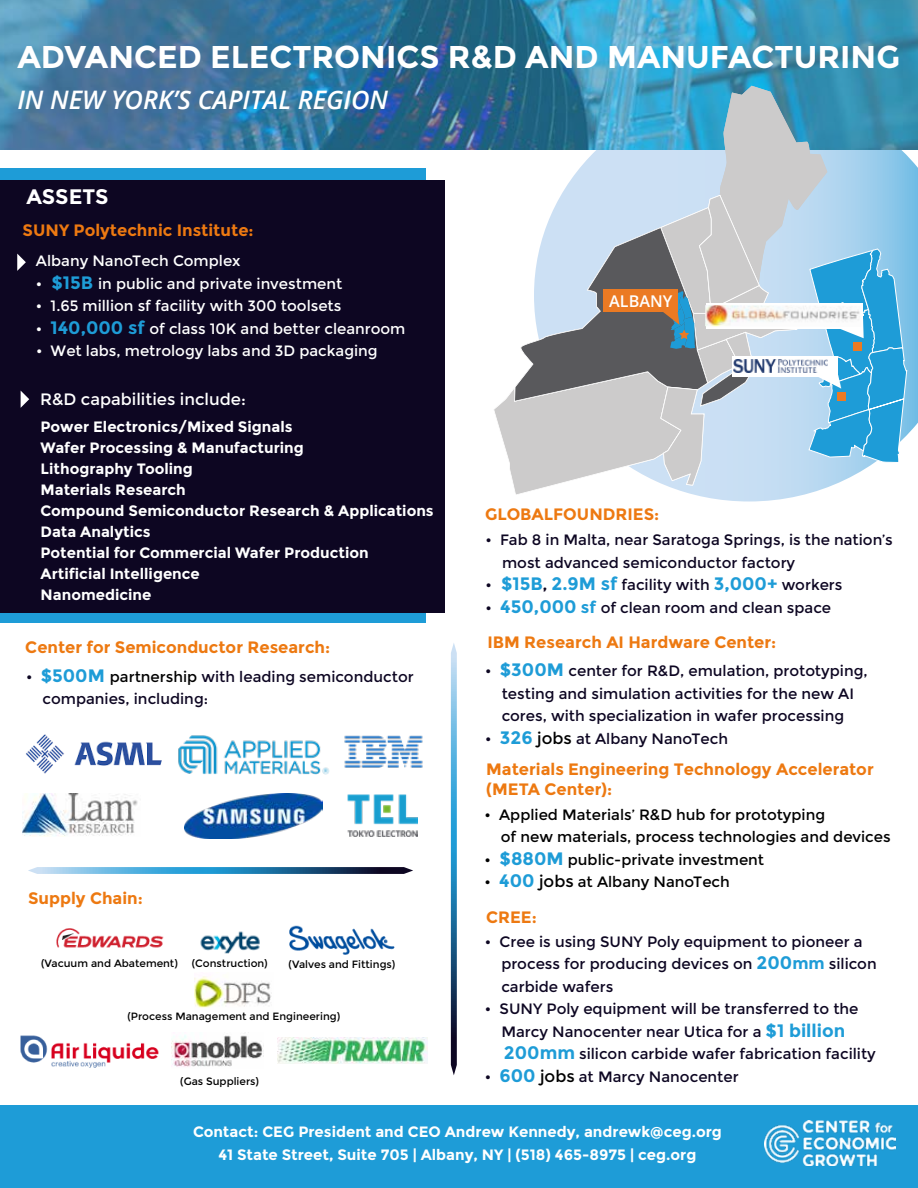
<style>
.page{position:relative;width:918px;height:1188px;background:#fff}
.page>*{position:absolute;margin:0;border:0;box-sizing:border-box;transform-origin:0 0}
.t1{font:700 31.5px "Montserrat";color:#fff}
.t2{font:italic 600 25.5px "Open Sans";color:#fff}
.t3{font:700 21px "Montserrat";color:#fff}
.t4{font:700 16.5px/19.5px "Montserrat";color:#ed7911}
.t5{font:16.5px "Montserrat";color:#fff}
.t6{font:600 16.2px "Open Sans";color:#fff}
.t7{font:15px/22.5px "Montserrat";color:#0d0622}
.t8{font:700 15px/21px "Montserrat";color:#fff}
.t9{font:15px "Montserrat";color:#fff}
.t10{font:15px/22.5px "Montserrat";color:#000}
.t11{font:10.5px "Montserrat";color:#000}
.s1{font-weight:700;font-size:18px;color:#1e9cd7}
.s2{color:#000}
.s3{font-weight:700}
.s4{font-weight:700;font-size:16.5px;color:#1e9cd7}
.s5{font-size:16.5px;color:#000}
.s6{font-size:16.5px}
</style>
<div class="page">
<svg style="left:700px;top:156px;width:218px;height:345px"></svg>
<div style="left:0;top:168px;width:426px;height:454px;background:#1e9cd7"></div>
<div style="left:0;top:1106px;width:918px;height:82px;background:#1e9cd7"></div>
<svg style="left:451px;top:643px;width:6px;height:432px;background:#4585ad"></svg>
<div style="left:0;top:180px;width:445px;height:432px;background:#0d0622"></div>
<img style="left:0;top:0;width:918px;height:150px">
<svg style="left:17px;top:254px;width:9px;height:17px"></svg>
<svg style="left:21px;top:391px;width:8px;height:17px"></svg>
<svg style="left:493px;top:86px;width:415px;height:410px;background:#a1bfcf"></svg>
<img style="left:705px;top:305px;width:156px;height:22px">
<div style="left:837px;top:392px;width:8px;height:9px;background:#eb7a23"></div>
<div style="left:853px;top:342px;width:9px;height:9px;background:#eb7a23"></div>
<img style="left:764px;top:1121px;width:132px;height:44px">
<img style="left:56px;top:928px;width:108px;height:20px">
<img style="left:194px;top:976px;width:78px;height:32px">
<img style="left:200px;top:931px;width:60px;height:23px">
<img style="left:171px;top:1035px;width:93px;height:32px">
<img style="left:278px;top:1037px;width:149px;height:26px">
<img style="left:20px;top:1035px;width:139px;height:33px">
<img style="left:289px;top:925px;width:106px;height:30px">
<img style="left:344px;top:735px;width:79px;height:33px">
<img style="left:26px;top:734px;width:136px;height:40px">
<img style="left:22px;top:793px;width:116px;height:44px">
<img style="left:178px;top:735px;width:152px;height:40px">
<img style="left:185px;top:793px;width:137px;height:45px">
<img style="left:348px;top:795px;width:69px;height:41px">
<svg style="left:28px;top:867px;width:385px;height:7px;background:#4384ad"></svg>
<h1 class="t1" style="left:17px;top:38px;width:884px">ADVANCED ELECTRONICS R&amp;D AND MANUFACTURING</h1>
<h2 class="t2" style="left:17px;top:82px;width:372px">IN NEW YORK’S CAPITAL REGION</h2>
<h3 class="t3" style="left:26px;top:184px;width:84px">ASSETS</h3>
<p class="t4" style="left:23px;top:221px;width:233px">SUNY Polytechnic Institute:</p>
<p class="t9" style="left:36px;top:252px;width:206px">Albany NanoTech Complex</p>
<p class="t9" style="left:36px;top:275px;width:308px">• <span class="s1">$15B</span> in public and private investment</p>
<p class="t9" style="left:36px;top:297px;width:307px">• 1.65 million sf facility with 300 toolsets</p>
<p class="t9" style="left:36px;top:320px;width:371px">• <span class="s1">140,000 sf</span> of class 10K and better cleanroom</p>
<p class="t9" style="left:36px;top:342px;width:343px">• Wet labs, metrology labs and 3D packaging</p>
<p class="t5" style="left:40px;top:390px;width:207px">R&amp;D capabilities include:</p>
<p class="t8" style="left:41px;top:416px;width:395px">Power Electronics/Mixed Signals<br>Wafer Processing &amp; Manufacturing<br>Lithography Tooling<br>Materials Research<br>Compound Semiconductor Research &amp; Applications<br>Data Analytics<br>Potential for Commercial Wafer Production<br>Artificial Intelligence<br>Nanomedicine</p>
<p class="t4" style="left:25px;top:638px;width:306px">Center for Semiconductor Research:</p>
<p class="t7" style="left:43px;top:666px;width:373px;text-indent:-16px">• <span class="s1">$500M</span> <span class="s2">partnership</span> with leading semiconductor companies, including:</p>
<p class="t4" style="left:28px;top:888px;width:116px">Supply Chain:</p>
<p class="t11" style="left:41px;top:958px;width:138px">(Vacuum and Abatement)</p>
<p class="t11" style="left:192px;top:957px;width:77px">(Construction)</p>
<p class="t11" style="left:289px;top:958px;width:108px">(Valves and Fittings)</p>
<p class="t11" style="left:127px;top:1011px;width:214px">(Process Management and Engineering)</p>
<p class="t11" style="left:180px;top:1075px;width:80px">(Gas Suppliers)</p>
<p class="t6" style="left:609px;top:290px;width:65px">ALBANY</p>
<p class="t4" style="left:485px;top:504px;width:176px">GLOBALFOUNDRIES:</p>
<p class="t7" style="left:502px;top:529px;width:392px;text-indent:-16px">• Fab 8 in Malta, near Saratoga Springs, is the nation’s most advanced semiconductor factory</p>
<p class="t7" style="left:486px;top:574px;width:358px">• <span class="s1">$15B</span><span class="s3">,</span> <span class="s1">2.9M sf</span> facility with <span class="s1">3,000+</span> workers</p>
<p class="t7" style="left:486px;top:596px;width:347px">• <span class="s1">450,000</span> <span class="s4">sf</span> of clean room and clean space</p>
<p class="t4" style="left:487px;top:632px;width:290px">IBM Research AI Hardware Center:</p>
<p class="t7" style="left:485px;top:660px;width:384px;text-align:center">• <span class="s1">$300M</span> center for R&amp;D, emulation, prototyping, testing and simulation activities for the new AI cores, with specialization in wafer processing</p>
<p class="t7" style="left:485px;top:727px;width:244px">• <span class="s1">326</span> <span class="s5">jobs</span> at Albany NanoTech</p>
<p class="t4" style="left:486px;top:760px;width:389px">Materials Engineering Technology Accelerator (META Center):</p>
<p class="t10" style="left:501px;top:803px;width:391px;text-indent:-16px">• Applied Materials’ R&amp;D hub for prototyping<br>of new materials, process technologies and devices</p>
<p class="t10" style="left:485px;top:848px;width:281px">• <span class="s1">$880M</span> public-private investment</p>
<p class="t10" style="left:485px;top:871px;width:247px">• <span class="s1">400</span> <span class="s6">jobs</span> at Albany NanoTech</p>
<p class="t4" style="left:486px;top:908px;width:52px">CREE:</p>
<p class="t7" style="left:501px;top:930px;width:377px;text-indent:-16px">• Cree is using SUNY Poly equipment to pioneer a process for producing devices on <span class="s1">200</span><span class="s4">mm</span> silicon carbide wafers</p>
<p class="t7" style="left:501px;top:998px;width:376px;text-indent:-16px">• SUNY Poly equipment will be transferred to the<br>Marcy Nanocenter near Utica for a <span class="s1">$1 billion<br>200mm</span> silicon carbide wafer fabrication facility</p>
<p class="t7" style="left:485px;top:1065px;width:255px">• <span class="s1">600</span> <span class="s5">jobs</span> at Marcy Nanocenter</p>
<p class="t8" style="left:193px;top:1121px;width:530px;line-height:22.5px;text-align:center">Contact: CEG President and CEO Andrew Kennedy, andrewk@ceg.org<br>41 State Street, Suite 705 | Albany, NY | (518) 465-8975 | ceg.org</p>
</div>
